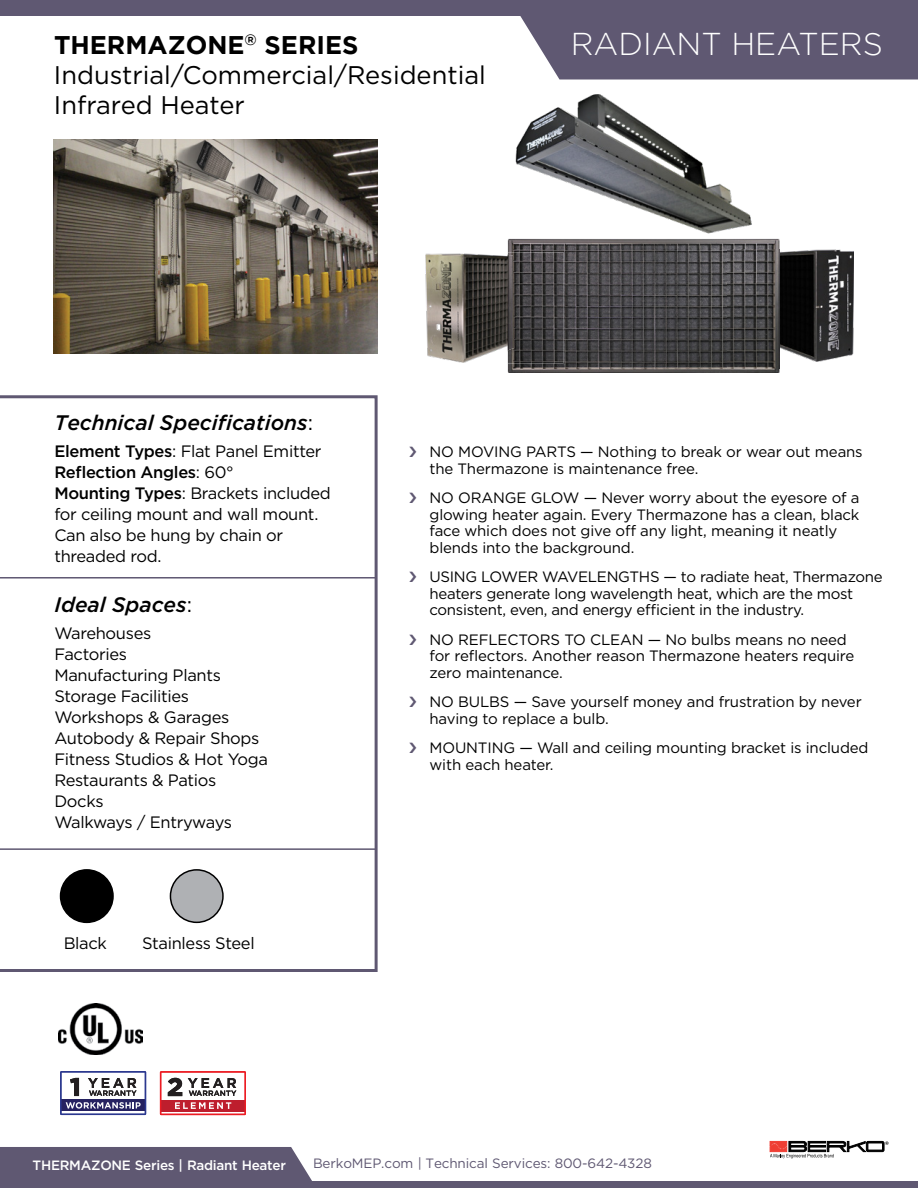
<style>
.page{position:relative;width:918px;height:1188px;background:#fff}
.page>*{position:absolute;margin:0;border:0;box-sizing:border-box;transform-origin:0 0}
.t1{font:300 31.5px "Gotham";color:#fff}
.t2{font:25.5px/30px "Gotham";color:#000}
.t3{font:700 25.5px "Gotham";color:#000}
.t4{font:500 21px "Gotham Med Ital";color:#000}
.t5{font:16.5px/21px "Gotham";letter-spacing:-.02em;color:#000}
.t6{font:15px/16.5px "Gotham";letter-spacing:-.01em;color:#000}
.t7{font:13.5px "Gotham";letter-spacing:-.01em;color:#5f5872}
.t8{font:500 13.5px "Gotham";letter-spacing:-.02em;color:#fff}
.s1{font-family:"Gotham";font-weight:400}
.s2{font-weight:500}
</style>
<div class="page">
<div style="left:0;top:0;width:918px;height:16px;background:#5f5872"></div>
<div style="left:0;top:1181px;width:918px;height:7px;background:#5f5872"></div>
<svg style="left:770px;top:1141px;width:119px;height:17px"></svg>
<div style="left:0;top:1147px;width:312px;height:34px;background:#5f5872"></div>
<div style="left:520px;top:16px;width:398px;height:64px;background:#5f5872"></div>
<img style="left:54px;top:139px;width:324px;height:214px">
<img style="left:425px;top:254px;width:83px;height:109px">
<img style="left:513px;top:94px;width:240px;height:145px">
<img style="left:779px;top:250px;width:75px;height:111px">
<img style="left:508px;top:239px;width:271px;height:134px">
<img style="left:727px;top:250px;width:52px;height:118px">
<img style="left:508px;top:252px;width:56px;height:111px">
<img style="left:508px;top:255px;width:6px;height:95px">
<svg style="left:0;top:395px;width:378px;height:577px"></svg>
<hr style="left:0;top:577px;width:377px;height:2px;background:#5f5872">
<hr style="left:0;top:848px;width:377px;height:2px;background:#5f5872">
<div style="left:61px;top:870px;width:52px;height:52px;background:#000;border-radius:50%"></div>
<div style="left:60px;top:869px;width:54px;height:54px;border:2px solid #000;border-radius:50%"></div>
<div style="left:170px;top:870px;width:53px;height:52px;background:#afb1b4;border-radius:50%"></div>
<div style="left:170px;top:869px;width:54px;height:54px;border:2px solid #000;border-radius:50%"></div>
<img style="left:59px;top:1003px;width:83px;height:51px">
<svg style="left:60px;top:1071px;width:86px;height:44px"></svg>
<svg style="left:160px;top:1071px;width:86px;height:44px"></svg>
<h2 class="t3" style="left:54px;top:30px;width:306px">THERMAZONE<sup>®</sup> SERIES</h2>
<h1 class="t1" style="left:571px;top:26px;width:314px">RADIANT HEATERS</h1>
<h2 class="t2" style="left:54px;top:59px;width:433px">Industrial/Commercial/Residential<br>Infrared Heater</h2>
<h3 class="t4" style="left:54px;top:403px;width:260px">Technical Specifications<span class="s1">:</span></h3>
<p class="t5" style="left:54px;top:441px;width:278px"><span class="s2">Element Types</span>: Flat Panel Emitter<br><span class="s2">Reflection Angles</span>: 60°<br><span class="s2">Mounting Types</span>: Brackets included for ceiling mount and wall mount.<br>Can also be hung by chain or threaded rod.</p>
<h3 class="t4" style="left:54px;top:585px;width:139px">Ideal Spaces<span class="s1">:</span></h3>
<p class="t5" style="left:54px;top:623px;width:215px">Warehouses<br>Factories<br>Manufacturing Plants<br>Storage Facilities<br>Workshops &amp; Garages<br>Autobody &amp; Repair Shops<br>Fitness Studios &amp; Hot Yoga<br>Restaurants &amp; Patios<br>Docks<br>Walkways / Entryways</p>
<p class="t5" style="left:64px;top:933px;width:45px">Black</p>
<p class="t5" style="left:142px;top:933px;width:114px">Stainless Steel</p>
<p class="t6" style="left:430px;top:443px;width:435px">NO MOVING PARTS — Nothing to break or wear out means the Thermazone is maintenance free.</p>
<p class="t6" style="left:430px;top:489px;width:432px">NO ORANGE GLOW — Never worry about the eyesore of a glowing heater again. Every Thermazone has a clean, black face which does not give off any light, meaning it neatly blends into the background.</p>
<p class="t6" style="left:430px;top:568px;width:455px">USING LOWER WAVELENGTHS — to radiate heat, Thermazone heaters generate long wavelength heat, which are the most consistent, even, and energy efficient in the industry.</p>
<p class="t6" style="left:430px;top:631px;width:426px">NO REFLECTORS TO CLEAN — No bulbs means no need for reflectors. Another reason Thermazone heaters require zero maintenance.</p>
<p class="t6" style="left:430px;top:693px;width:434px">NO BULBS — Save yourself money and frustration by never having to replace a bulb.</p>
<p class="t6" style="left:430px;top:739px;width:440px">MOUNTING — Wall and ceiling mounting bracket is included with each heater.</p>
<p class="t8" style="left:33px;top:1156px;width:255px">THERMAZONE Series | Radiant Heater</p>
<p class="t7" style="left:313px;top:1155px;width:340px">BerkoMEP.com | Technical Services: 800-642-4328</p>
</div>
